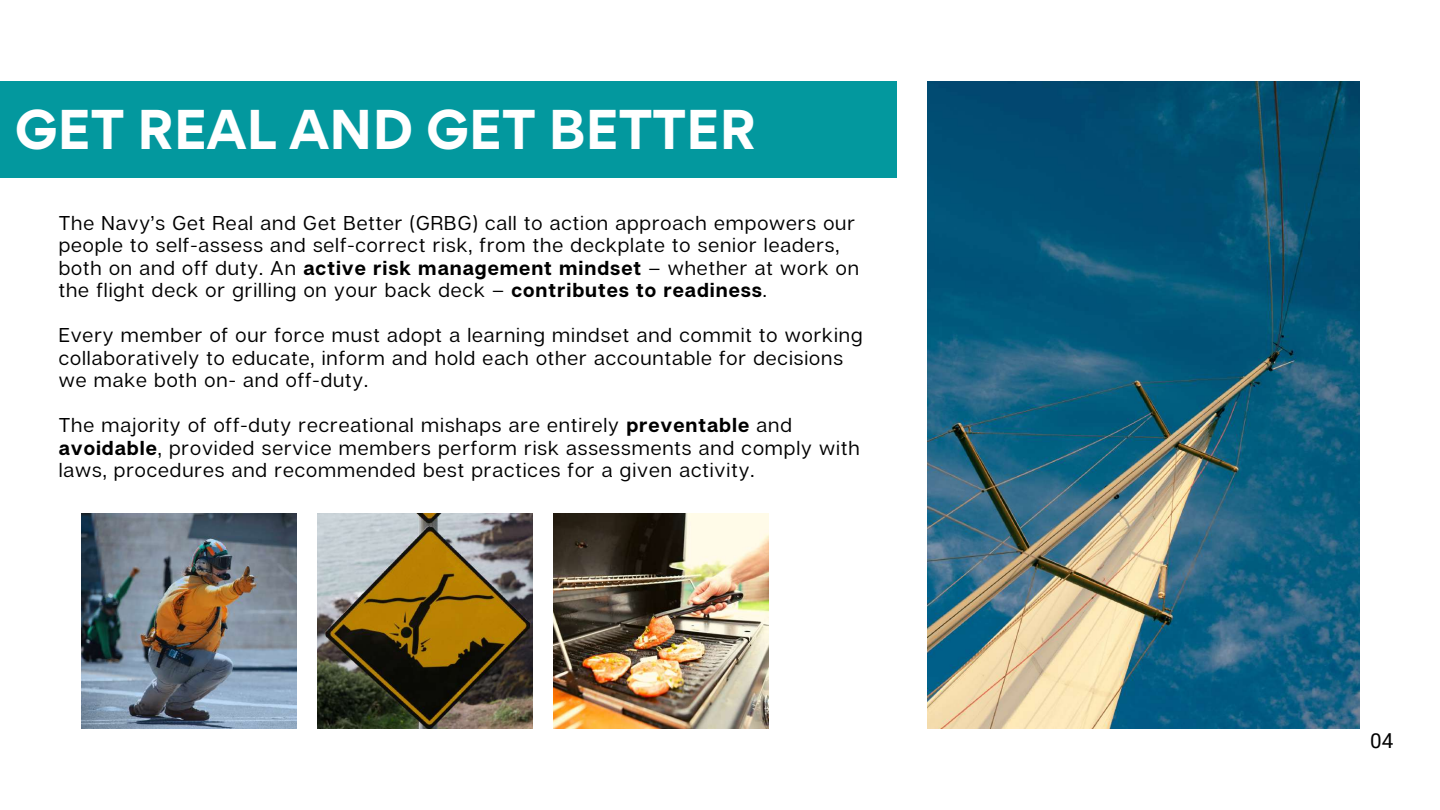
<style>
.page{position:relative;width:1440px;height:810px;background:#fff}
.page>*{position:absolute;margin:0;border:0;box-sizing:border-box;transform-origin:0 0}
.t1{font:700 50px "Gordita";color:#fff}
.t2{font:20.6px "Roboto";color:#000}
.t3{font:20px/22.5px "Articulat CF";letter-spacing:.045em;color:#000}
.s1{font-weight:700}
</style>
<div class="page">
<img style="left:553px;top:514px;width:216px;height:215px">
<img style="left:317px;top:514px;width:215px;height:215px">
<img style="left:81px;top:514px;width:215px;height:215px">
<img style="left:927px;top:81px;width:432px;height:648px">
<div style="left:0;top:81px;width:897px;height:97px;background:#03989e"></div>
<h1 class="t1" style="left:15px;top:96px;width:743px">GET REAL AND GET BETTER</h1>
<p class="t3" style="left:59px;top:211px;width:802px">The Navy’s Get Real and Get Better (GRBG) call to action approach empowers our people to self-assess and self-correct risk, from the deckplate to senior leaders, both on and off duty. An <span class="s1">active risk management mindset</span> – whether at work on the flight deck or grilling on your back deck – <span class="s1">contributes to readiness</span>.</p>
<p class="t3" style="left:59px;top:323px;width:805px">Every member of our force must adopt a learning mindset and commit to working collaboratively to educate, inform and hold each other accountable for decisions we make both on- and off-duty.</p>
<p class="t3" style="left:59px;top:413px;width:802px">The majority of off-duty recreational mishaps are entirely <span class="s1">preventable</span> and <span class="s1">avoidable</span>, provided service members perform risk assessments and comply with laws, procedures and recommended best practices for a given activity.</p>
<p class="t2" style="left:1370px;top:729px;width:25px">04</p>
</div>
